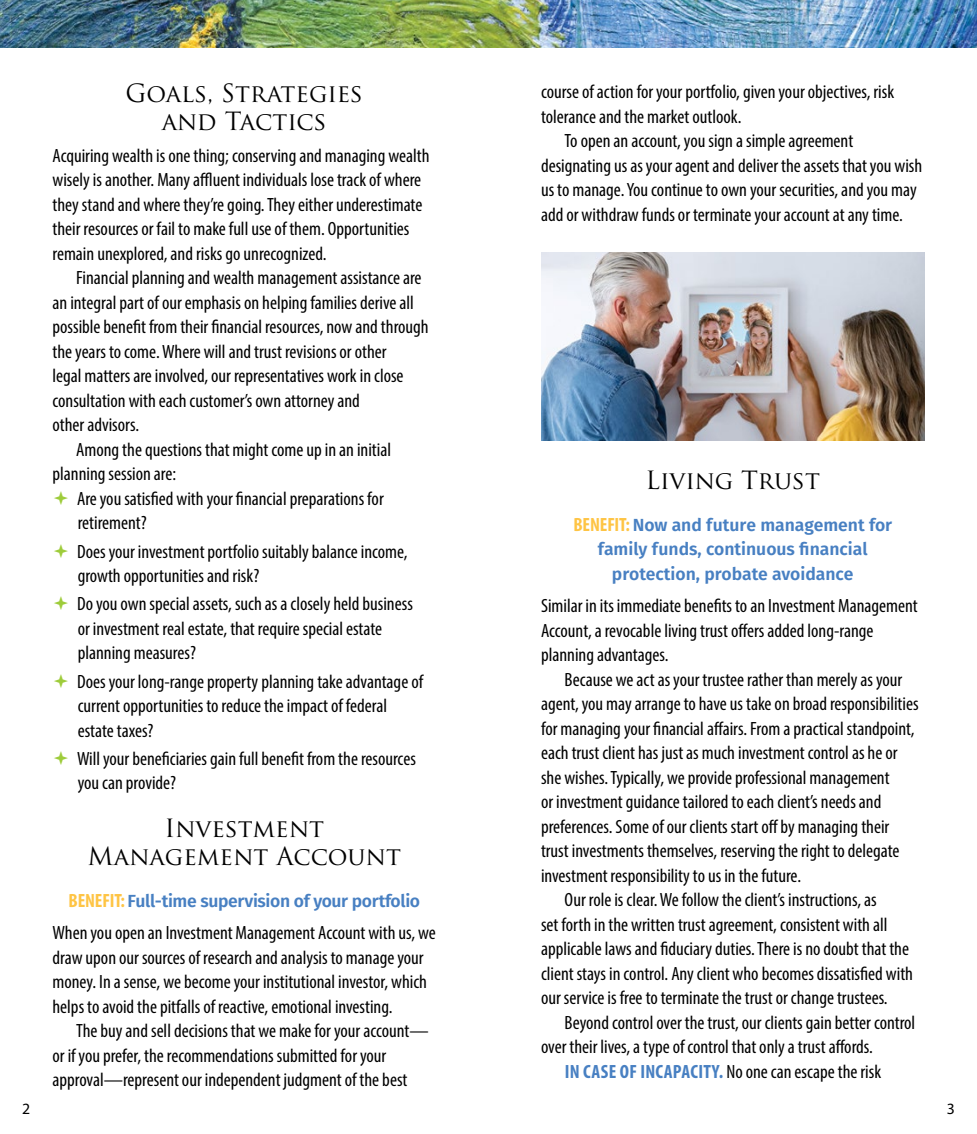
<style>
.page{position:relative;width:977px;height:1134px;background:#fff}
.page>*{position:absolute;margin:0;border:0;box-sizing:border-box;transform-origin:0 0}
.Headline{font:24.5px/28px "Trajan Pro";color:#000;text-align:center}
.Body_Text{font:condensed 19.25px/24.5px "Myriad Pro";color:#000}
.Body_Text_No_indent{font:condensed 19.25px/24.5px "Myriad Pro";color:#000}
.Bulleted_body{font:condensed 19.25px/24.5px "Myriad Pro";color:#000}
.Blue_subhead{font:600 17.5px/24.5px "Fira Sans";color:#4880c2;text-align:center}
.Blue_subhead-2{font:600 17.5px "Fira Sans";letter-spacing:-.02em;color:#4880c2}
.t1{font:15.75px "Myriad Pro";color:#000}
.s1{font-family:"Myriad Pro";font-weight:700;font-stretch:condensed;font-size:19.25px;color:#fec444}
.s2{font-weight:700;color:#4880c2}
</style>
<div class="page">
<img style="left:0;top:0;width:976px;height:47px">
<img style="left:541px;top:252px;width:383px;height:189px">
<p class="Headline" style="left:125px;top:79px;width:239px">Goals, Strategies and Tactics</p>
<p class="Body_Text_No_indent" style="left:52px;top:143px;width:378px">Acquiring wealth is one thing; conserving and managing wealth wisely is another. Many affluent individuals lose track of where they stand and where they’re going. They either underestimate their resources or fail to make full use of them. Opportunities remain unexplored, and risks go unrecognized.</p>
<p class="Body_Text" style="left:52px;top:266px;width:378px;text-indent:24px">Financial planning and wealth management assistance are an integral part of our emphasis on helping families derive all possible benefit from their financial resources, now and through the years to come. Where will and trust revisions or other<br>legal matters are involved, our representatives work in close consultation with each customer’s own attorney and<br>other advisors.</p>
<p class="Body_Text" style="left:52px;top:437px;width:340px;text-indent:24px">Among the questions that might come up in an initial planning session are:</p>
<p class="Bulleted_body" style="left:77px;top:486px;width:308px">Are you satisfied with your financial preparations for retirement?</p>
<p class="Bulleted_body" style="left:77px;top:539px;width:332px">Does your investment portfolio suitably balance income, growth opportunities and risk?</p>
<p class="Bulleted_body" style="left:77px;top:592px;width:337px">Do you own special assets, such as a closely held business or investment real estate, that require special estate planning measures?</p>
<p class="Bulleted_body" style="left:77px;top:669px;width:347px">Does your long-range property planning take advantage of current opportunities to reduce the impact of federal estate taxes?</p>
<p class="Bulleted_body" style="left:77px;top:746px;width:340px">Will your beneficiaries gain full benefit from the resources you can provide?</p>
<p class="Headline" style="left:87px;top:814px;width:315px">Investment<br>Management Account</p>
<p class="Blue_subhead-2" style="left:69px;top:889px;width:353px"><span class="s1">BENEFIT:</span> Full-time supervision of your portfolio</p>
<p class="Body_Text_No_indent" style="left:52px;top:921px;width:385px">When you open an Investment Management Account with us, we draw upon our sources of research and analysis to manage your money. In a sense, we become your institutional investor, which helps to avoid the pitfalls of reactive, emotional investing.</p>
<p class="Body_Text" style="left:52px;top:1019px;width:377px;text-indent:24px">The buy and sell decisions that we make for your account— or if you prefer, the recommendations submitted for your approval—represent our independent judgment of the best</p>
<p class="Body_Text" style="left:541px;top:80px;width:355px">course of action for your portfolio, given your objectives, risk tolerance and the market outlook.</p>
<p class="Body_Text" style="left:541px;top:129px;width:383px;text-indent:24px">To open an account, you sign a simple agreement designating us as your agent and deliver the assets that you wish us to manage. You continue to own your securities, and you may add or withdraw funds or terminate your account at any time.</p>
<p class="Headline" style="left:645px;top:466px;width:176px">Living Trust</p>
<p class="Blue_subhead" style="left:573px;top:512px;width:320px"><span class="s1">BENEFIT:</span> Now and future management for family funds, continuous financial protection, probate avoidance</p>
<p class="Body_Text_No_indent" style="left:541px;top:593px;width:378px">Similar in its immediate benefits to an Investment Management<br>Account, a revocable living trust offers added long-range planning advantages.</p>
<p class="Body_Text" style="left:541px;top:667px;width:379px;text-indent:24px">Because we act as your trustee rather than merely as your agent, you may arrange to have us take on broad responsibilities for managing your financial affairs. From a practical standpoint, each trust client has just as much investment control as he or she wishes. Typically, we provide professional management<br>or investment guidance tailored to each client’s needs and preferences. Some of our clients start off by managing their trust investments themselves, reserving the right to delegate investment responsibility to us in the future.</p>
<p class="Body_Text" style="left:541px;top:887px;width:373px;text-indent:24px">Our role is clear. We follow the client’s instructions, as<br>set forth in the written trust agreement, consistent with all applicable laws and fiduciary duties. There is no doubt that the client stays in control. Any client who becomes dissatisfied with our service is free to terminate the trust or change trustees.</p>
<p class="Body_Text" style="left:541px;top:1010px;width:376px;text-indent:24px">Beyond control over the trust, our clients gain better control over their lives, a type of control that only a trust affords.</p>
<p class="Body_Text" style="left:565px;top:1059px;width:318px"><span class="s2">IN CASE OF INCAPACITY.</span> No one can escape the risk</p>
<p class="t1" style="left:22px;top:1099px;width:10px">2</p>
<p class="t1" style="left:946px;top:1099px;width:10px">3</p>
</div>
